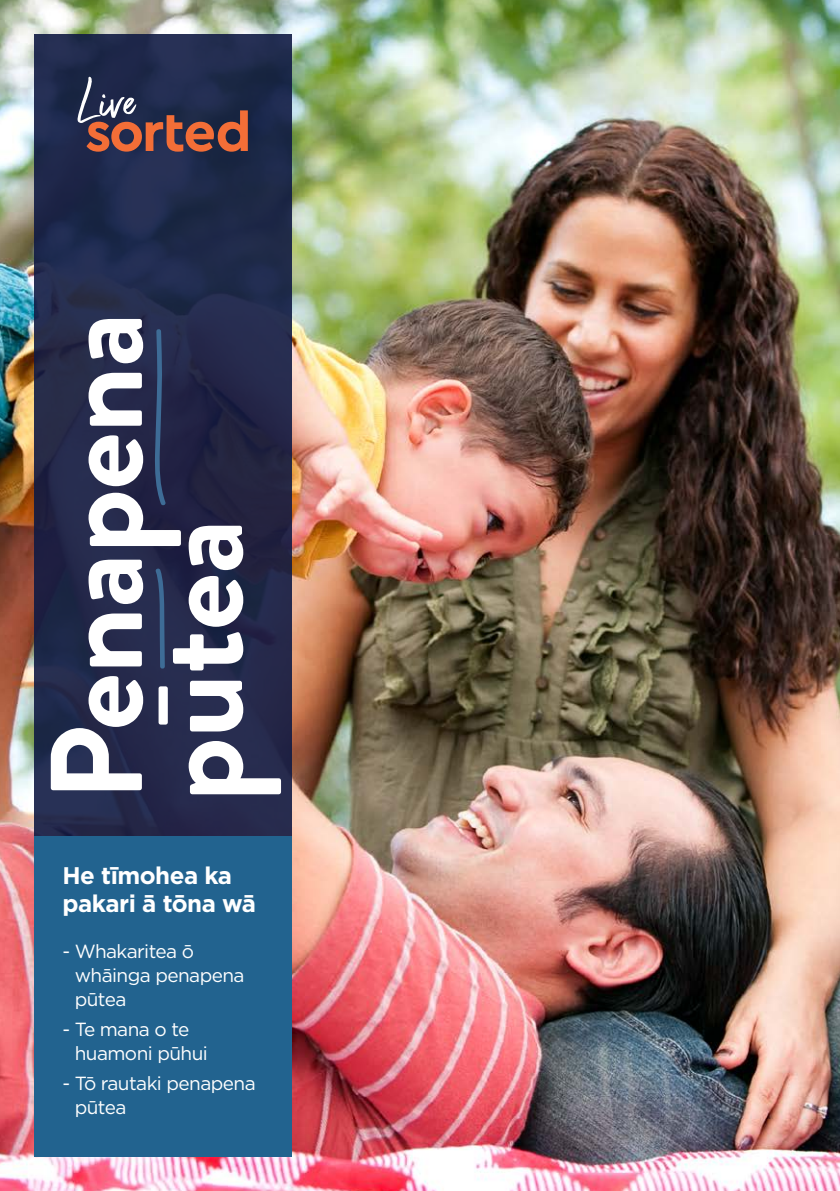
<style>
.page{position:relative;width:840px;height:1191px;background:#fff}
.page>*{position:absolute;margin:0;border:0;box-sizing:border-box;transform-origin:0 0}
.t1{font:700 130px/100px "Brandon Grotesque";letter-spacing:-.01em;color:#fff}
.Orange_Sub_Header_Li{font:700 24px/28px "Gotham";letter-spacing:-.02em;color:#fff}
.Orange_Sub_Header_Li-2{font:19px/24px "Gotham";letter-spacing:-.03em;color:#fff}
</style>
<div class="page">
<img style="left:0;top:0;width:839px;height:1191px">
<div style="left:34px;top:34px;width:257px;height:802px;background:#242a4a"></div>
<div style="left:34px;top:836px;width:257px;height:321px;background:#22638f"></div>
<svg style="left:77px;top:77px;width:171px;height:75px"></svg>
<svg style="left:155px;top:329px;width:11px;height:176px"></svg>
<svg style="left:155px;top:568px;width:10px;height:101px"></svg>
<p class="t1" style="left:49px;top:802px;width:492px;rotate:-90deg">Penapena pūtea</p>
<p class="Orange_Sub_Header_Li" style="left:62px;top:861px;width:195px">He tīmohea ka pakari ā tōna wā</p>
<p class="Orange_Sub_Header_Li-2" style="left:75px;top:939px;width:171px;text-indent:-12px">- Whakaritea ō whāinga penapena pūtea</p>
<p class="Orange_Sub_Header_Li-2" style="left:75px;top:1017px;width:134px;text-indent:-12px">- Te mana o te huamoni pūhui</p>
<p class="Orange_Sub_Header_Li-2" style="left:75px;top:1070px;width:182px;text-indent:-12px">- Tō rautaki penapena pūtea</p>
</div>
